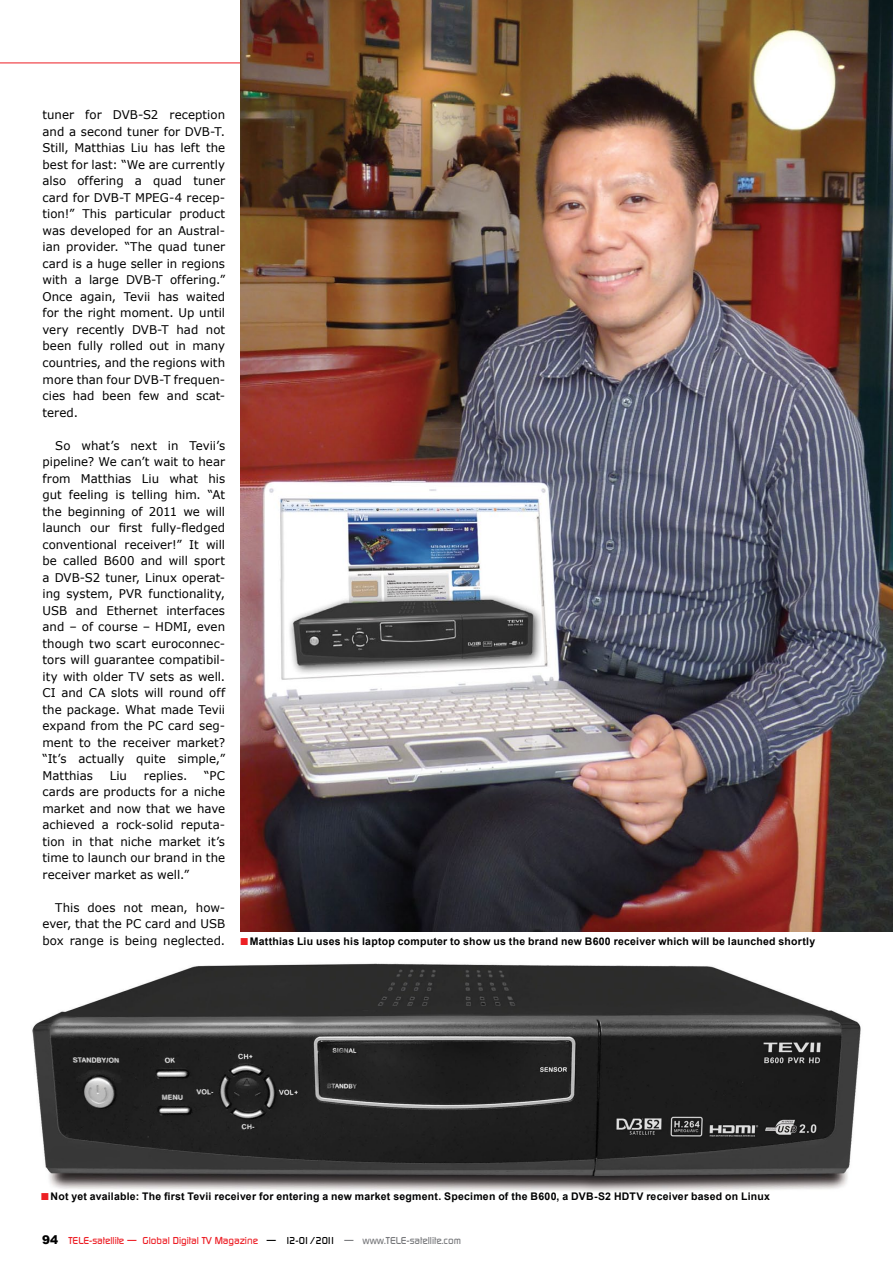
<style>
.page{position:relative;width:893px;height:1263px;background:#fff}
.page>*{position:absolute;margin:0;border:0;box-sizing:border-box;transform-origin:0 0}
.t1{font:15px "Arial";color:#ed2024}
.t2{font:12px/16.5px "Verdana";color:#000;text-align:justify}
.t3{font:700 10.5px "Arial";letter-spacing:.02em;color:#000}
.t4{font:500 9.75px "Digital";color:#ed1d24}
.s1{font-family:"Arial";font-weight:900;font-size:12px;color:#000}
.s2{color:#000}
.s3{color:#77787b}
</style>
<div class="page">
<hr style="left:0;top:63px;width:893px;height:1px;background:#ed1d24">
<img style="left:241px;top:0;width:652px;height:932px">
<img style="left:32px;top:963px;width:829px;height:229px">
<p class="t2" style="left:43px;top:107px;width:184px">tuner for DVB-S2 reception and a second tuner for DVB-T.<br>Still, Matthias Liu has left the best for last: “We are currently also offering a quad tuner card for DVB-T MPEG-4 recep&shy;tion!” This particular product was developed for an Austral&shy;ian provider. “The quad tuner card is a huge seller in regions with a large DVB-T offering.” Once again, Tevii has waited for the right moment. Up until very recently DVB-T had not been fully rolled out in many countries, and the regions with more than four DVB-T frequen&shy;cies had been few and scat&shy;tered.</p>
<p class="t2" style="left:43px;top:437px;width:184px;text-indent:13px">So what’s next in Tevii’s pipeline? We can’t wait to hear from Matthias Liu what his gut feeling is telling him. “At the beginning of 2011 we will launch our first fully-fledged conventional receiver!” It will be called B600 and will sport a DVB-S2 tuner, Linux operat&shy;ing system, PVR functionality, USB and Ethernet interfaces and – of course – HDMI, even though two scart euroconnec&shy;tors will guarantee compatibil&shy;ity with older TV sets as well.<br>CI and CA slots will round off the package. What made Tevii expand from the PC card seg&shy;ment to the receiver market? “It’s actually quite simple,” Matthias</p>
<p class="t2" style="left:43px;top:767px;width:184px;text-indent:162px">“PC cards are products for a niche market and now that we have achieved a rock-solid reputa&shy;tion in that niche market it’s time to launch our brand in the receiver market as well.”</p>
<p class="t2" style="left:43px;top:899px;width:184px;text-indent:13px">This does not mean, how&shy;ever, that the PC card and USB box range is being neglected.</p>
<p class="t2" style="left:110px;top:767px;width:19px">Liu</p>
<p class="t2" style="left:144px;top:767px;width:45px">replies.</p>
<p class="t3" style="left:250px;top:934px;width:567px">Matthias Liu uses his laptop computer to show us the brand new B600 receiver which will be launched shortly</p>
<p class="t1" style="left:240px;top:930px;width:11px">■</p>
<p class="t3" style="left:51px;top:1189px;width:721px">Not yet available: The first Tevii receiver for entering a new market segment. Specimen of the B600, a DVB-S2 HDTV receiver based on Linux</p>
<p class="t1" style="left:41px;top:1185px;width:11px">■</p>
<p class="t4" style="left:42px;top:1235px;width:420px"><span class="s1">94</span> TELE-satellite — Global Digital TV Magazine <span class="s2">— 12-01/2011</span> <span class="s3">— www.TELE-satellite.com</span></p>
</div>
